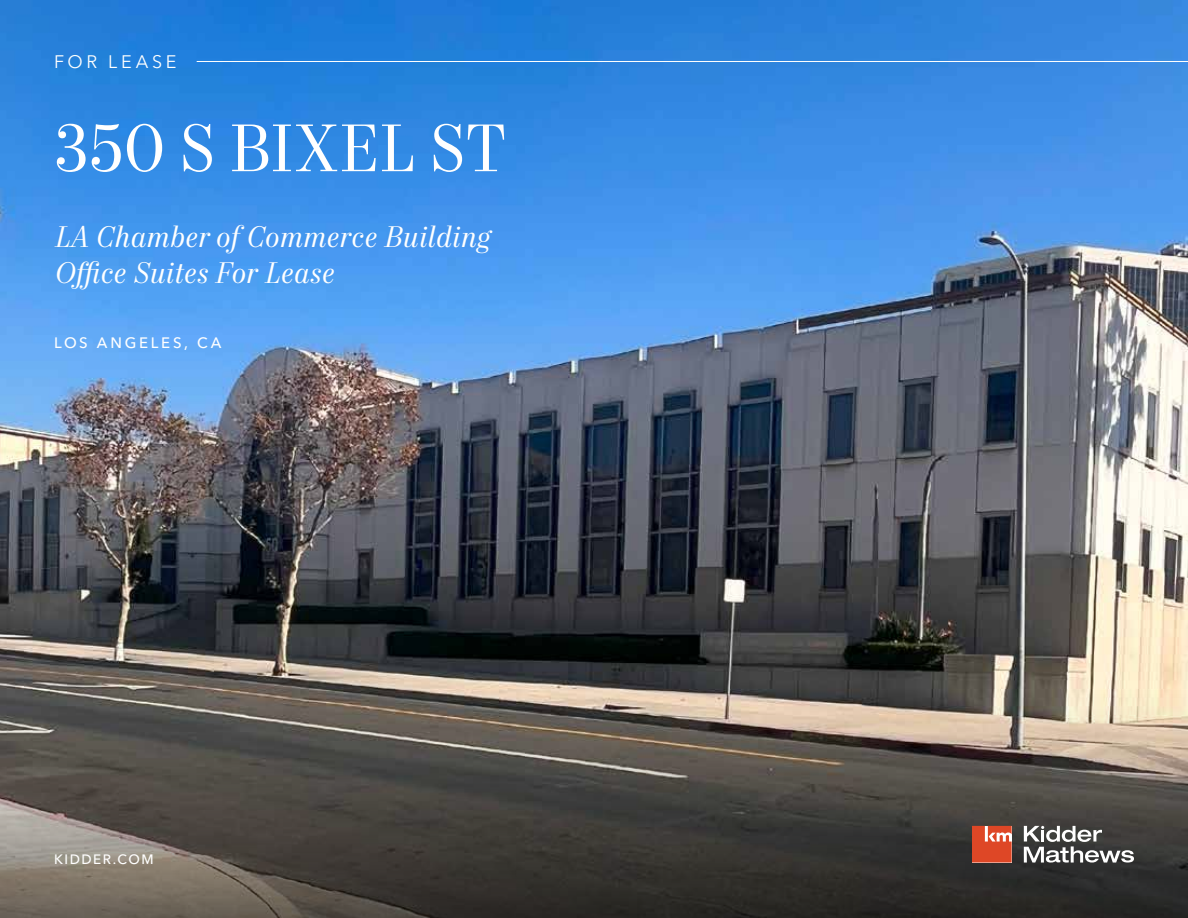
<style>
.page{position:relative;width:1188px;height:918px;background:#fff}
.page>*{position:absolute;margin:0;border:0;box-sizing:border-box;transform-origin:0 0}
.t1{font:67.5px "Mort Modern 08";letter-spacing:-.005em;color:#fff}
.t2{font:italic 30px/36px "Mort Modern 08";letter-spacing:.01em;color:#fff}
.t3{font:18px "Avenir Next LT Pro";letter-spacing:.2em;color:#fff}
.t4{font:500 15px "Avenir Next LT Pro";letter-spacing:.185em;color:#fff}
.t5{font:500 13.5px "Avenir Next LT Pro";letter-spacing:.11em;color:#fff}
</style>
<div class="page">
<img style="left:0;top:0;width:1188px;height:681px">
<svg style="left:0;top:681px;width:1188px;height:237px;background:#5c564f"></svg>
<svg style="left:1024px;top:826px;width:110px;height:37px"></svg>
<svg style="left:972px;top:826px;width:40px;height:37px"></svg>
<hr style="left:197px;top:61px;width:991px;height:1px;background:#fff">
<p class="t3" style="left:54px;top:51px;width:124px">FOR LEASE</p>
<h1 class="t1" style="left:54px;top:108px;width:455px">350 S BIXEL ST</h1>
<p class="t2" style="left:54px;top:220px;width:439px">LA Chamber of Commerce Building<br>Office Suites For Lease</p>
<p class="t4" style="left:54px;top:334px;width:169px">LOS ANGELES, CA</p>
<p class="t5" style="left:54px;top:851px;width:101px">KIDDER.COM</p>
</div>
